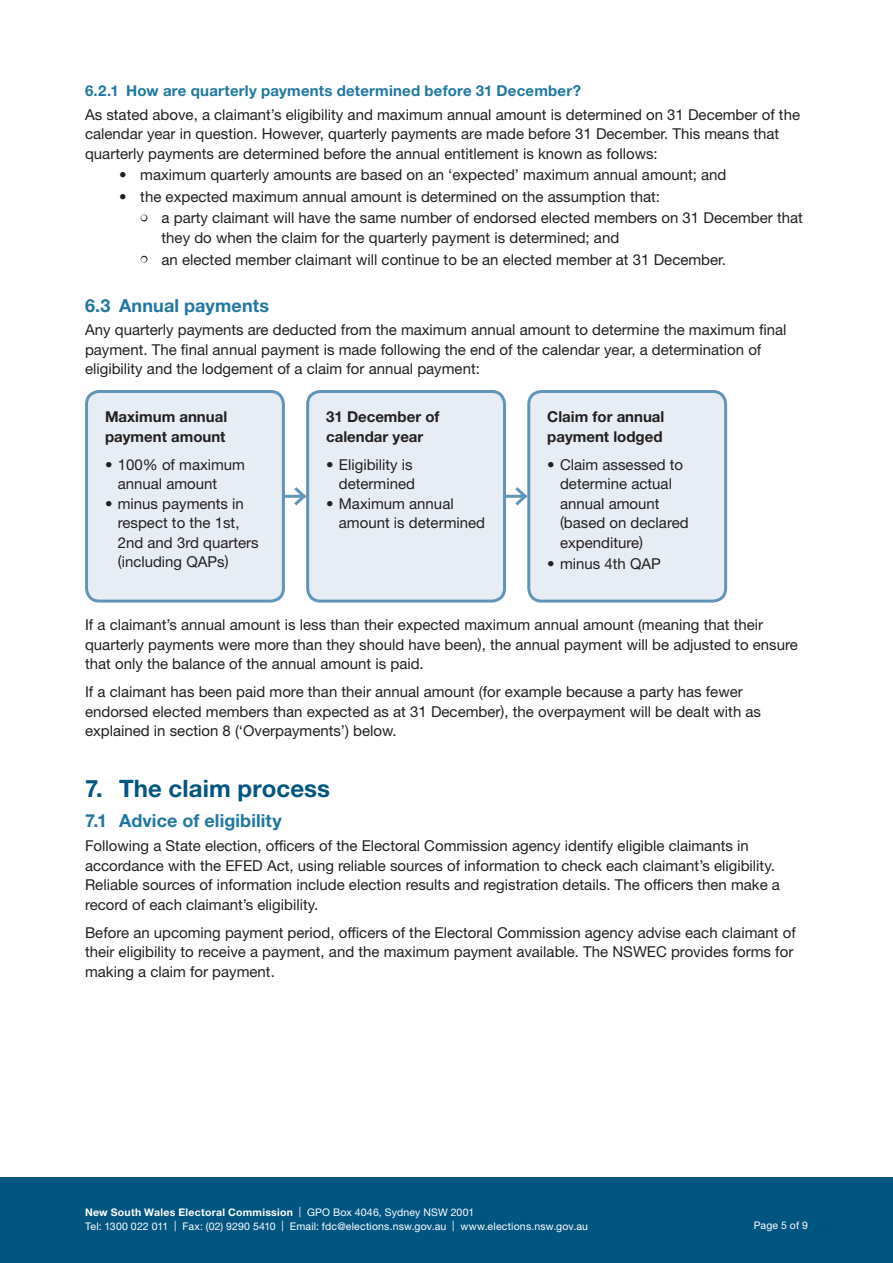
<style>
.page{position:relative;width:893px;height:1263px;background:#fff}
.page>*{position:absolute;margin:0;border:0;box-sizing:border-box;transform-origin:0 0}
.t1{font:700 24px "Helvetica Neue LT Std";letter-spacing:.005em;color:#005581}
.t2{font:700 18px "Helvetica Neue LT Std";letter-spacing:.005em;color:#1f78a1}
.Copy{font:15px/19.5px "Helvetica Neue LT Std";color:#231f20}
.Copy_before_bullet{font:15px/19.5px "Helvetica Neue LT Std";color:#231f20}
.t3{font:700 15px/19.5px "Helvetica Neue LT Std";color:#231f20}
.t4{font:700 15px "Helvetica Neue LT Std";letter-spacing:.015em;color:#1f78a1}
.t5{font:10.5px/13.5px "Helvetica Neue LT Std";letter-spacing:.02em;color:#fff}
.s1{color:#fff}
.s2{font-weight:700}
</style>
<div class="page">
<div style="left:0;top:1178px;width:893px;height:85px;background:#005581"></div>
<svg style="left:141px;top:215px;width:6px;height:6px"></svg>
<div style="left:141px;top:256px;width:6px;height:7px;border:2px solid #231f20;border-radius:50%"></div>
<hr style="left:507px;top:495px;width:18px;height:3px;background:#5f95b8">
<svg style="left:513px;top:487px;width:14px;height:19px"></svg>
<hr style="left:286px;top:495px;width:18px;height:3px;background:#5f95b8">
<svg style="left:292px;top:487px;width:14px;height:19px"></svg>
<div style="left:87px;top:391px;width:196px;height:210px;background:#e7edf4;border-radius:13px"></div>
<div style="left:85px;top:390px;width:200px;height:213px;border:3px solid #5f95b8;border-radius:13px"></div>
<div style="left:308px;top:391px;width:196px;height:210px;background:#e7edf4;border-radius:13px"></div>
<div style="left:306px;top:390px;width:200px;height:213px;border:3px solid #5f95b8;border-radius:13px"></div>
<div style="left:529px;top:391px;width:197px;height:210px;background:#e7edf4;border-radius:13px"></div>
<div style="left:527px;top:390px;width:200px;height:213px;border:3px solid #5f95b8;border-radius:13px"></div>
<p class="t4" style="left:85px;top:81px;width:497px">6.2.1 How are quarterly payments determined before 31 December?</p>
<p class="Copy_before_bullet" style="left:85px;top:104px;width:716px">As stated above, a claimant’s eligibility and maximum annual amount is determined on 31 December of the calendar year in question. However, quarterly payments are made before 31 December. This means that quarterly payments are determined before the annual entitlement is known as follows:</p>
<p class="Copy" style="left:119px;top:165px;width:609px">• maximum quarterly amounts are based on an ‘expected’ maximum annual amount; and</p>
<p class="Copy" style="left:119px;top:186px;width:542px">• the expected maximum annual amount is determined on the assumption that:</p>
<p class="Copy" style="left:162px;top:208px;width:643px;text-indent:-21px"><span class="s1">•</span> a party claimant will have the same number of endorsed elected members on 31 December that they do when the claim for the quarterly payment is determined; and</p>
<p class="Copy" style="left:140px;top:249px;width:587px"><span class="s1">•</span> an elected member claimant will continue to be an elected member at 31 December.</p>
<p class="t2" style="left:85px;top:294px;width:185px">6.3 Annual payments</p>
<p class="Copy" style="left:85px;top:320px;width:703px">Any quarterly payments are deducted from the maximum annual amount to determine the maximum final payment. The final annual payment is made following the end of the calendar year, a determination of eligibility and the lodgement of a claim for annual payment:</p>
<p class="t3" style="left:105px;top:407px;width:124px">Maximum annual payment amount</p>
<p class="Copy" style="left:118px;top:454px;width:129px;text-indent:-13px">• 100% of maximum annual amount</p>
<p class="Copy" style="left:118px;top:493px;width:142px;text-indent:-13px">• minus payments in respect to the 1st,<br>2nd and 3rd quarters (including QAPs)</p>
<p class="t3" style="left:547px;top:407px;width:119px">Claim for annual payment lodged</p>
<p class="Copy" style="left:560px;top:454px;width:130px;text-indent:-13px">• Claim assessed to determine actual annual amount (based on declared expenditure)</p>
<p class="Copy" style="left:547px;top:554px;width:115px">• minus 4th QAP</p>
<p class="t3" style="left:326px;top:407px;width:115px">31 December of calendar year</p>
<p class="Copy" style="left:326px;top:454px;width:90px;text-align:right">• Eligibility is determined</p>
<p class="Copy" style="left:339px;top:493px;width:148px;text-indent:-13px">• Maximum annual amount is determined</p>
<p class="Copy" style="left:85px;top:615px;width:714px">If a claimant’s annual amount is less than their expected maximum annual amount (meaning that their quarterly payments were more than they should have been), the annual payment will be adjusted to ensure that only the balance of the annual amount is paid.</p>
<p class="Copy" style="left:85px;top:682px;width:677px">If a claimant has been paid more than their annual amount (for example because a party has fewer endorsed elected members than expected as at 31 December), the overpayment will be dealt with as explained in section 8 (‘Overpayments’) below.</p>
<p class="t1" style="left:85px;top:774px;width:247px">7. The claim process</p>
<p class="t2" style="left:85px;top:810px;width:198px">7.1 Advice of eligibility</p>
<p class="Copy" style="left:85px;top:836px;width:696px">Following a State election, officers of the Electoral Commission agency identify eligible claimants in accordance with the EFED Act, using reliable sources of information to check each claimant’s eligibility.<br>Reliable sources of information include election results and registration details. The officers then make a record of each claimant’s eligibility.</p>
<p class="Copy" style="left:85px;top:922px;width:712px">Before an upcoming payment period, officers of the Electoral Commission agency advise each claimant of their eligibility to receive a payment, and the maximum payment available. The NSWEC provides forms for making a claim for payment.</p>
<p class="t5" style="left:85px;top:1205px;width:504px"><span class="s2">New South Wales Electoral Commission</span> | GPO Box 4046, Sydney NSW 2001<br>Tel: 1300 022 011 | Fax: (02) 9290 5410 | Email: fdc@elections.nsw.gov.au | www.elections.nsw.gov.au</p>
<p class="t5" style="left:754px;top:1218px;width:56px">Page 5 of 9</p>
</div>
